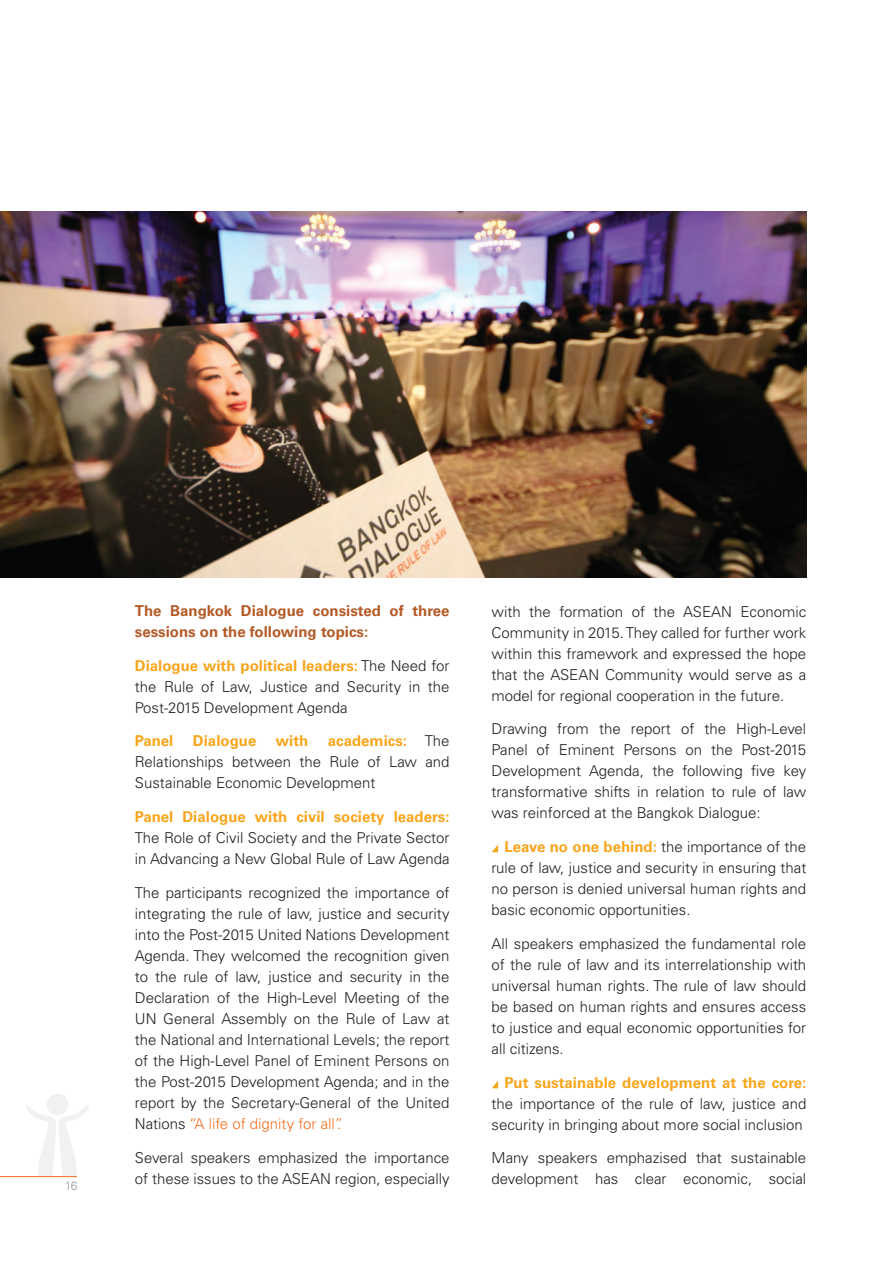
<style>
.page{position:relative;width:893px;height:1262px;background:#fff}
.page>*{position:absolute;margin:0;border:0;box-sizing:border-box;transform-origin:0 0}
.t1{font:300 15px/21px "Univers";color:#231f20;text-align:justify}
.t2{font:700 15px/21px "Univers";color:#b45a26}
.t3{font:700 15px "Univers";color:#f9a51b}
.t4{font:300 12px "Univers";color:#939598}
.s1{font-weight:700;color:#f9a51b}
.s2{color:#f36e21}
</style>
<div class="page">
<svg style="left:26px;top:1105px;width:63px;height:71px"></svg>
<div style="left:47px;top:1094px;width:21px;height:21px;background:#f1f1f2;border-radius:50%"></div>
<hr style="left:0;top:1176px;width:77px;height:1px;background:#f36e21">
<img style="left:0;top:211px;width:807px;height:366px">
<svg style="left:492px;top:844px;width:6px;height:8px"></svg>
<svg style="left:492px;top:1081px;width:6px;height:7px"></svg>
<p class="t4" style="left:65px;top:1179px;width:14px">16</p>
<p class="t2" style="left:135px;top:600px;width:316px">The Bangkok Dialogue consisted of three sessions on the following topics:</p>
<p class="t1" style="left:135px;top:655px;width:316px"><span class="s1">Dialogue with political leaders:</span> The Need for the Rule of Law, Justice and Security in the Post-2015 Development Agenda</p>
<p class="t3" style="left:135px;top:732px;width:40px">Panel</p>
<p class="t3" style="left:193px;top:732px;width:65px">Dialogue</p>
<p class="t3" style="left:276px;top:732px;width:34px">with</p>
<p class="t1" style="left:135px;top:731px;width:316px;text-indent:193px"><span class="s1">academics:</span> The Relationships between the Rule of Law and Sustainable Economic Development</p>
<p class="t1" style="left:135px;top:806px;width:316px"><span class="s1">Panel Dialogue with civil society leaders:<br></span>The Role of Civil Society and the Private Sector in Advancing a New Global Rule of Law Agenda</p>
<p class="t1" style="left:135px;top:882px;width:316px">The participants recognized the importance of integrating the rule of law, justice and security into the Post-2015 United Nations Development Agenda. They welcomed the recognition given to the rule of law, justice and security in the Declaration of the High-Level Meeting of the UN General Assembly on the Rule of Law at the National and International Levels; the report of the High-Level Panel of Eminent Persons on the Post-2015 Development Agenda; and in the report by the Secretary-General of the United Nations <span class="s2">“A life of dignity for all”.</span></p>
<p class="t1" style="left:135px;top:1147px;width:316px">Several speakers emphasized the importance of these issues to the ASEAN region, especially</p>
<p class="t1" style="left:492px;top:601px;width:316px">with the formation of the ASEAN Economic Community in 2015. They called for further work within this framework and expressed the hope that the ASEAN Community would serve as a model for regional cooperation in the future.</p>
<p class="t1" style="left:492px;top:718px;width:316px">Drawing from the report of the High-Level Panel of Eminent Persons on the Post-2015<br>Development Agenda, the following five key transformative shifts in relation to rule of law was reinforced at the Bangkok Dialogue:</p>
<p class="t1" style="left:492px;top:836px;width:316px;text-indent:13px"><span class="s1">Leave no one behind:</span> the importance of the rule of law, justice and security in ensuring that no person is denied universal human rights and basic economic opportunities.</p>
<p class="t1" style="left:492px;top:933px;width:316px">All speakers emphasized the fundamental role of the rule of law and its interrelationship with universal human rights. The rule of law should be based on human rights and ensures access to justice and equal economic opportunities for all citizens.</p>
<p class="t1" style="left:492px;top:1072px;width:316px;text-indent:13px"><span class="s1">Put sustainable development at the core: </span>the importance of the rule of law, justice and security in bringing about more social inclusion</p>
<p class="t1" style="left:492px;top:1148px;width:316px">Many speakers emphazised that sustainable development has clear economic, social</p>
</div>
